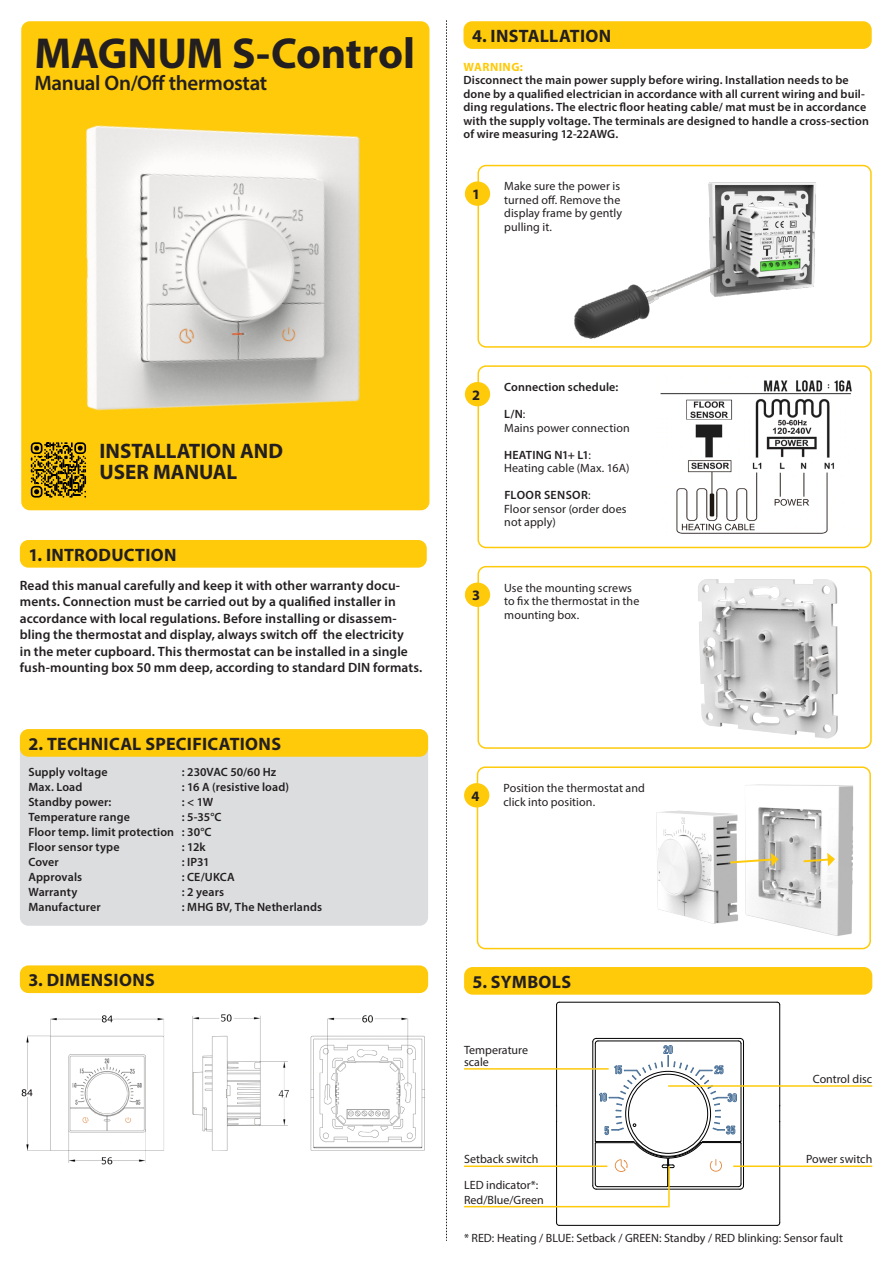
<style>
.page{position:relative;width:893px;height:1263px;background:#fff}
.page>*{position:absolute;margin:0;border:0;box-sizing:border-box;transform-origin:0 0}
.t1{font:700 43.5px "Myriad Pro";letter-spacing:-.005em;color:#231f20}
.t2{font:700 21px "Myriad Pro";color:#231f20}
.t3{font:600 21px "Myriad Pro";letter-spacing:-.015em;color:#231f20}
.t4{font:700 18px "Myriad Pro";letter-spacing:.015em;color:#231f20}
.t5{font:700 14.4px "Myriad Pro";color:#231f20}
.t6{font:600 13.5px/16.5px "Myriad Pro";letter-spacing:.005em;color:#231f20}
.t7{font:600 12px/13.5px "Myriad Pro";letter-spacing:.01em;color:#231f20}
.t8{font:12px/13.5px "Myriad Pro";letter-spacing:.005em;color:#231f20}
.t9{font:600 12px "Myriad Pro";letter-spacing:.03em;color:#231f20}
.t10{font:700 12px "Myriad Pro";letter-spacing:.035em;color:#feca0a}
.s1{font-weight:400}
</style>
<div class="page">
<div style="left:20px;top:743px;width:408px;height:183px;background:#dcdddf;border-radius:9px"></div>
<svg style="left:446px;top:20px;width:1px;height:1221px"></svg>
<div style="left:20px;top:540px;width:407px;height:28px;background:#feca0a;border-radius:9px"></div>
<div style="left:20px;top:729px;width:408px;height:28px;background:#feca0a;border-radius:9px"></div>
<div style="left:21px;top:21px;width:408px;height:489px;background:#feca0a;border-radius:9px"></div>
<img style="left:85px;top:125px;width:275px;height:325px">
<div style="left:20px;top:965px;width:408px;height:28px;background:#feca0a;border-radius:9px"></div>
<img style="left:21px;top:1014px;width:404px;height:151px">
<div style="left:463px;top:21px;width:409px;height:28px;background:#feca0a;border-radius:9px"></div>
<div style="left:465px;top:181px;width:25px;height:25px;background:#feca0a;border-radius:50%"></div>
<img style="left:565px;top:165px;width:306px;height:183px">
<img style="left:660px;top:380px;width:192px;height:154px">
<div style="left:464px;top:967px;width:408px;height:28px;background:#feca0a;border-radius:9px"></div>
<hr style="left:556px;top:1005px;width:1px;height:101px;background:#000">
<hr style="left:556px;top:1122px;width:1px;height:101px;background:#000">
<svg style="left:556px;top:1105px;width:2px;height:17px"></svg>
<hr style="left:779px;top:1005px;width:1px;height:101px;background:#000">
<hr style="left:779px;top:1122px;width:1px;height:101px;background:#000">
<hr style="left:559px;top:1002px;width:218px;height:1px;background:#000">
<svg style="left:779px;top:1105px;width:2px;height:17px"></svg>
<hr style="left:559px;top:1225px;width:218px;height:1px;background:#000">
<hr style="left:596px;top:1189px;width:144px;height:1px;background:#000">
<svg style="left:592px;top:1038px;width:152px;height:151px"></svg>
<hr style="left:668px;top:1085px;width:204px;height:2px;background:#feca0a">
<hr style="left:733px;top:1165px;width:139px;height:2px;background:#feca0a">
<hr style="left:464px;top:1068px;width:145px;height:2px;background:#feca0a">
<hr style="left:464px;top:1165px;width:143px;height:2px;background:#feca0a">
<hr style="left:464px;top:1206px;width:204px;height:1px;background:#feca0a">
<hr style="left:668px;top:1166px;width:2px;height:41px;background:#feca0a">
<div style="left:477px;top:365px;width:395px;height:183px;border:2px solid #feca0a;border-radius:8px"></div>
<div style="left:465px;top:382px;width:25px;height:24px;background:#feca0a;border-radius:50%"></div>
<div style="left:477px;top:566px;width:395px;height:183px;border:2px solid #feca0a;border-radius:8px"></div>
<div style="left:465px;top:583px;width:25px;height:24px;background:#feca0a;border-radius:50%"></div>
<img style="left:615px;top:566px;width:256px;height:181px">
<div style="left:477px;top:766px;width:394px;height:183px;border:2px solid #feca0a;border-radius:8px"></div>
<div style="left:464px;top:783px;width:25px;height:24px;background:#feca0a;border-radius:50%"></div>
<img style="left:656px;top:773px;width:215px;height:171px">
<svg style="left:728px;top:853px;width:51px;height:13px"></svg>
<svg style="left:801px;top:853px;width:34px;height:13px"></svg>
<svg style="left:31px;top:442px;width:55px;height:56px"></svg>
<p class="t1" style="left:34px;top:25px;width:382px">MAGNUM S-Control</p>
<p class="t3" style="left:34px;top:70px;width:234px">Manual On/Off thermostat</p>
<p class="t4" style="left:472px;top:24px;width:141px">4. INSTALLATION</p>
<p class="t10" style="left:464px;top:59px;width:61px">WARNING:</p>
<p class="t7" style="left:463px;top:73px;width:407px">Disconnect the main power supply before wiring. Installation needs to be done by a qualified electrician in accordance with all current wiring and buil&shy;ding regulations. The electric floor heating cable/ mat must be in accordance with the supply voltage. The terminals are designed to handle a cross-section of wire measuring 12-22AWG.</p>
<p class="t5" style="left:472px;top:185px;width:9px">1</p>
<p class="t8" style="left:504px;top:179px;width:119px">Make sure the power is turned off. Remove the display frame by gently pulling it.</p>
<p class="t2" style="left:100px;top:437px;width:185px">INSTALLATION AND</p>
<p class="t2" style="left:100px;top:458px;width:139px">USER MANUAL</p>
<p class="t4" style="left:28px;top:543px;width:150px">1. INTRODUCTION</p>
<p class="t6" style="left:20px;top:577px;width:404px">Read this manual carefully and keep it with other warranty docu&shy;ments. Connection must be carried out by a qualified installer in accordance with local regulations. Before installing or disassem&shy;bling the thermostat and display, always switch off the electricity<br>in the meter cupboard. This thermostat can be installed in a single fush-mounting box 50 mm deep, according to standard DIN formats.</p>
<p class="t4" style="left:28px;top:732px;width:254px">2. TECHNICAL SPECIFICATIONS</p>
<p class="t7" style="left:28px;top:765px;width:81px">Supply voltage</p>
<p class="t7" style="left:182px;top:765px;width:96px">: 230VAC 50/60 Hz</p>
<p class="t7" style="left:28px;top:780px;width:56px">Max. Load</p>
<p class="t7" style="left:182px;top:780px;width:109px">: 16 A (resistive load)</p>
<p class="t7" style="left:28px;top:795px;width:85px">Standby power:</p>
<p class="t7" style="left:182px;top:795px;width:33px">: &lt; 1W</p>
<p class="t7" style="left:28px;top:810px;width:103px">Temperature range</p>
<p class="t7" style="left:182px;top:810px;width:41px">: 5-35°C</p>
<p class="t7" style="left:28px;top:825px;width:185px">Floor temp. limit protection : 30°C</p>
<p class="t7" style="left:28px;top:840px;width:93px">Floor sensor type</p>
<p class="t7" style="left:182px;top:840px;width:25px">: 12k</p>
<p class="t7" style="left:28px;top:855px;width:32px">Cover</p>
<p class="t7" style="left:182px;top:855px;width:29px">: IP31</p>
<p class="t7" style="left:28px;top:870px;width:55px">Approvals</p>
<p class="t7" style="left:182px;top:870px;width:55px">: CE/UKCA</p>
<p class="t7" style="left:28px;top:885px;width:50px">Warranty</p>
<p class="t7" style="left:182px;top:885px;width:44px">: 2 years</p>
<p class="t7" style="left:28px;top:900px;width:74px">Manufacturer</p>
<p class="t7" style="left:182px;top:900px;width:142px">: MHG BV, The Netherlands</p>
<p class="t4" style="left:28px;top:968px;width:128px">3. DIMENSIONS</p>
<p class="t5" style="left:472px;top:385px;width:9px">2</p>
<p class="t7" style="left:504px;top:380px;width:116px">Connection schedule:</p>
<p class="t7" style="left:504px;top:407px;width:23px">L/N<span class="s1">:</span></p>
<p class="t8" style="left:504px;top:421px;width:127px">Mains power connection</p>
<p class="t7" style="left:504px;top:447px;width:88px">HEATING N1+ L1<span class="s1">:</span></p>
<p class="t8" style="left:504px;top:461px;width:127px">Heating cable (Max. 16A)</p>
<p class="t9" style="left:504px;top:487px;width:88px">FLOOR SENSOR<span class="s1">:</span></p>
<p class="t8" style="left:504px;top:502px;width:124px">Floor sensor (order does not apply)</p>
<p class="t5" style="left:472px;top:586px;width:9px">3</p>
<p class="t8" style="left:504px;top:581px;width:137px">Use the mounting screws to fix the thermostat in the mounting box.</p>
<p class="t5" style="left:471px;top:786px;width:9px">4</p>
<p class="t8" style="left:503px;top:781px;width:143px">Position the thermostat and click into position.</p>
<p class="t4" style="left:473px;top:970px;width:100px">5. SYMBOLS</p>
<p class="t8" style="left:464px;top:1043px;width:65px;line-height:12px">Temperature scale</p>
<p class="t8" style="left:813px;top:1071px;width:61px">Control disc</p>
<p class="t8" style="left:464px;top:1152px;width:76px">Setback switch</p>
<p class="t8" style="left:806px;top:1152px;width:68px">Power switch</p>
<p class="t8" style="left:464px;top:1178px;width:76px">LED indicator*:</p>
<p class="t8" style="left:464px;top:1193px;width:81px">Red/Blue/Green</p>
<p class="t8" style="left:464px;top:1231px;width:380px">* RED: Heating / BLUE: Setback / GREEN: Standby / RED blinking: Sensor fault</p>
</div>
